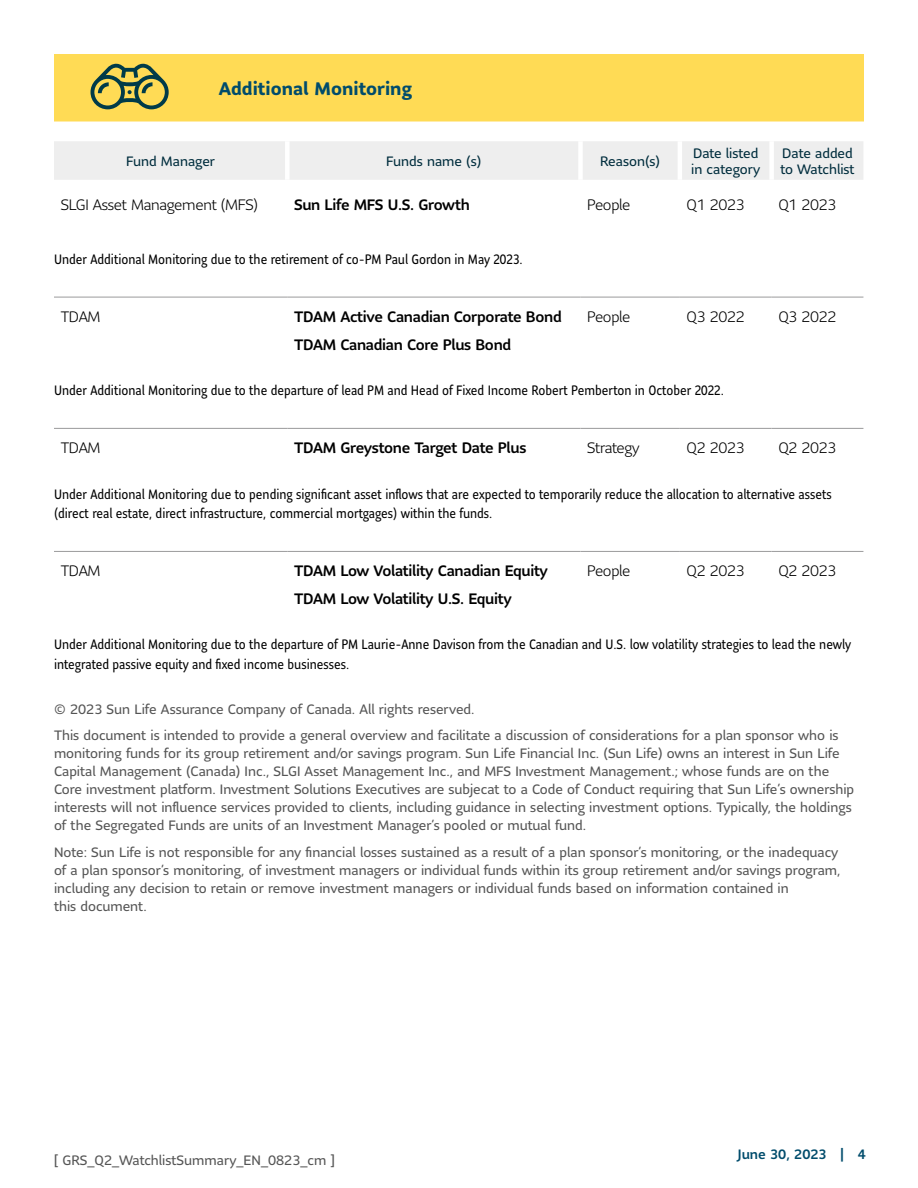
<style>
.page{position:relative;width:918px;height:1188px;background:#fff}
.page>*{position:absolute;margin:0;border:0;box-sizing:border-box;transform-origin:0 0}
.t1{font:700 18px "Sun Life Sans";color:#004c6c}
.t2{font:500 15px/27.8px "Sun Life Sans";letter-spacing:-.02em;color:#000}
.t3{font:300 15px "Sun Life Sans";letter-spacing:-.02em;color:#000}
.t4{font:13.5px/18px "Sun Life Sans";color:#555}
.t5{font:13.5px/19.5px "Sun Life Sans Condensed";color:#000}
.t6{font:13.5px/16.2px "Sun Life Sans";color:#002d3d}
.t7{font:500 13.5px "Sun Life Sans";color:#004c6c}
</style>
<div class="page">
<div style="left:54px;top:54px;width:810px;height:68px;background:#ffdb55"></div>
<svg style="left:91px;top:64px;width:78px;height:45px;background:#a2a150"></svg>
<div style="left:54px;top:141px;width:809px;height:39px;background:#eee"></div>
<div style="left:285px;top:141px;width:5px;height:39px;background:#fff"></div>
<div style="left:578px;top:141px;width:5px;height:39px;background:#fff"></div>
<hr style="left:678px;top:141px;width:4px;height:39px;background:#fff">
<div style="left:769px;top:141px;width:5px;height:39px;background:#fff"></div>
<hr style="left:54px;top:297px;width:233px;height:1px;background:#9a9a9b">
<hr style="left:287px;top:297px;width:293px;height:1px;background:#9a9a9b">
<hr style="left:580px;top:297px;width:100px;height:1px;background:#9a9a9b">
<hr style="left:680px;top:297px;width:92px;height:1px;background:#9a9a9b">
<hr style="left:772px;top:297px;width:91px;height:1px;background:#9a9a9b">
<hr style="left:54px;top:428px;width:233px;height:1px;background:#9a9a9b">
<hr style="left:287px;top:428px;width:293px;height:1px;background:#9a9a9b">
<hr style="left:580px;top:428px;width:100px;height:1px;background:#9a9a9b">
<hr style="left:680px;top:428px;width:92px;height:1px;background:#9a9a9b">
<hr style="left:772px;top:428px;width:91px;height:1px;background:#9a9a9b">
<hr style="left:54px;top:551px;width:233px;height:1px;background:#9a9a9b">
<hr style="left:287px;top:551px;width:293px;height:1px;background:#9a9a9b">
<hr style="left:580px;top:551px;width:100px;height:1px;background:#9a9a9b">
<hr style="left:680px;top:551px;width:92px;height:1px;background:#9a9a9b">
<hr style="left:772px;top:551px;width:91px;height:1px;background:#9a9a9b">
<h1 class="t1" style="left:219px;top:76px;width:195px">Additional Monitoring</h1>
<p class="t6" style="left:126px;top:152px;width:90px">Fund Manager</p>
<p class="t6" style="left:386px;top:152px;width:97px">Funds name (s)</p>
<p class="t6" style="left:600px;top:152px;width:62px">Reason(s)</p>
<p class="t6" style="left:691px;top:144px;width:70px">Date listed in category</p>
<p class="t6" style="left:780px;top:144px;width:76px">Date added to Watchlist</p>
<p class="t3" style="left:61px;top:195px;width:199px">SLGI Asset Management (MFS)</p>
<p class="t2" style="left:294px;top:191px;width:177px">Sun Life MFS U.S. Growth</p>
<p class="t3" style="left:587px;top:195px;width:45px">People</p>
<p class="t3" style="left:687px;top:195px;width:60px">Q1 2023</p>
<p class="t3" style="left:778px;top:195px;width:60px">Q1 2023</p>
<p class="t5" style="left:54px;top:249px;width:470px">Under Additional Monitoring due to the retirement of co-PM Paul Gordon in May 2023.</p>
<p class="t3" style="left:61px;top:307px;width:41px">TDAM</p>
<p class="t2" style="left:294px;top:303px;width:269px">TDAM Active Canadian Corporate Bond<br>TDAM Canadian Core Plus Bond</p>
<p class="t3" style="left:587px;top:307px;width:45px">People</p>
<p class="t3" style="left:687px;top:307px;width:60px">Q3 2022</p>
<p class="t3" style="left:778px;top:307px;width:60px">Q3 2022</p>
<p class="t5" style="left:54px;top:380px;width:671px">Under Additional Monitoring due to the departure of lead PM and Head of Fixed Income Robert Pemberton in October 2022.</p>
<p class="t3" style="left:61px;top:438px;width:41px">TDAM</p>
<p class="t2" style="left:294px;top:434px;width:234px">TDAM Greystone Target Date Plus</p>
<p class="t3" style="left:587px;top:438px;width:54px">Strategy</p>
<p class="t3" style="left:687px;top:438px;width:60px">Q2 2023</p>
<p class="t3" style="left:778px;top:438px;width:60px">Q2 2023</p>
<p class="t5" style="left:54px;top:484px;width:779px">Under Additional Monitoring due to pending significant asset inflows that are expected to temporarily reduce the allocation to alternative assets (direct real estate, direct infrastructure, commercial mortgages) within the funds.</p>
<p class="t3" style="left:61px;top:561px;width:41px">TDAM</p>
<p class="t2" style="left:294px;top:557px;width:255px">TDAM Low Volatility Canadian Equity<br>TDAM Low Volatility U.S. Equity</p>
<p class="t3" style="left:587px;top:561px;width:45px">People</p>
<p class="t3" style="left:687px;top:561px;width:60px">Q2 2023</p>
<p class="t3" style="left:778px;top:561px;width:60px">Q2 2023</p>
<p class="t5" style="left:54px;top:634px;width:799px">Under Additional Monitoring due to the departure of PM Laurie-Anne Davison from the Canadian and U.S. low volatility strategies to lead the newly integrated passive equity and fixed income businesses.</p>
<p class="t4" style="left:54px;top:695px;width:786px;line-height:26.7px">© 2023 Sun Life Assurance Company of Canada. All rights reserved.<br>This document is intended to provide a general overview and facilitate a discussion of considerations for a plan sponsor who is</p>
<p class="t4" style="left:54px;top:744px;width:802px">monitoring funds for its group retirement and/or savings program. Sun Life Financial Inc. (Sun Life) owns an interest in Sun Life Capital Management (Canada) Inc., SLGI Asset Management Inc., and MFS Investment Management.; whose funds are on the Core investment platform. Investment Solutions Executives are subjecat to a Code of Conduct requiring that Sun Life’s ownership interests will not influence services provided to clients, including guidance in selecting investment options. Typically, the holdings of the Segregated Funds are units of an Investment Manager’s pooled or mutual fund.</p>
<p class="t4" style="left:54px;top:843px;width:788px">Note: Sun Life is not responsible for any financial losses sustained as a result of a plan sponsor’s monitoring, or the inadequacy of a plan sponsor’s monitoring, of investment managers or individual funds within its group retirement and/or savings program, including any decision to retain or remove investment managers or individual funds based on information contained in<br>this document.</p>
<p class="t4" style="left:54px;top:1151px;width:282px">[ GRS_Q2_WatchlistSummary_EN_0823_cm ]</p>
<p class="t7" style="left:738px;top:1145px;width:129px">June 30, 2023 | 4</p>
</div>
